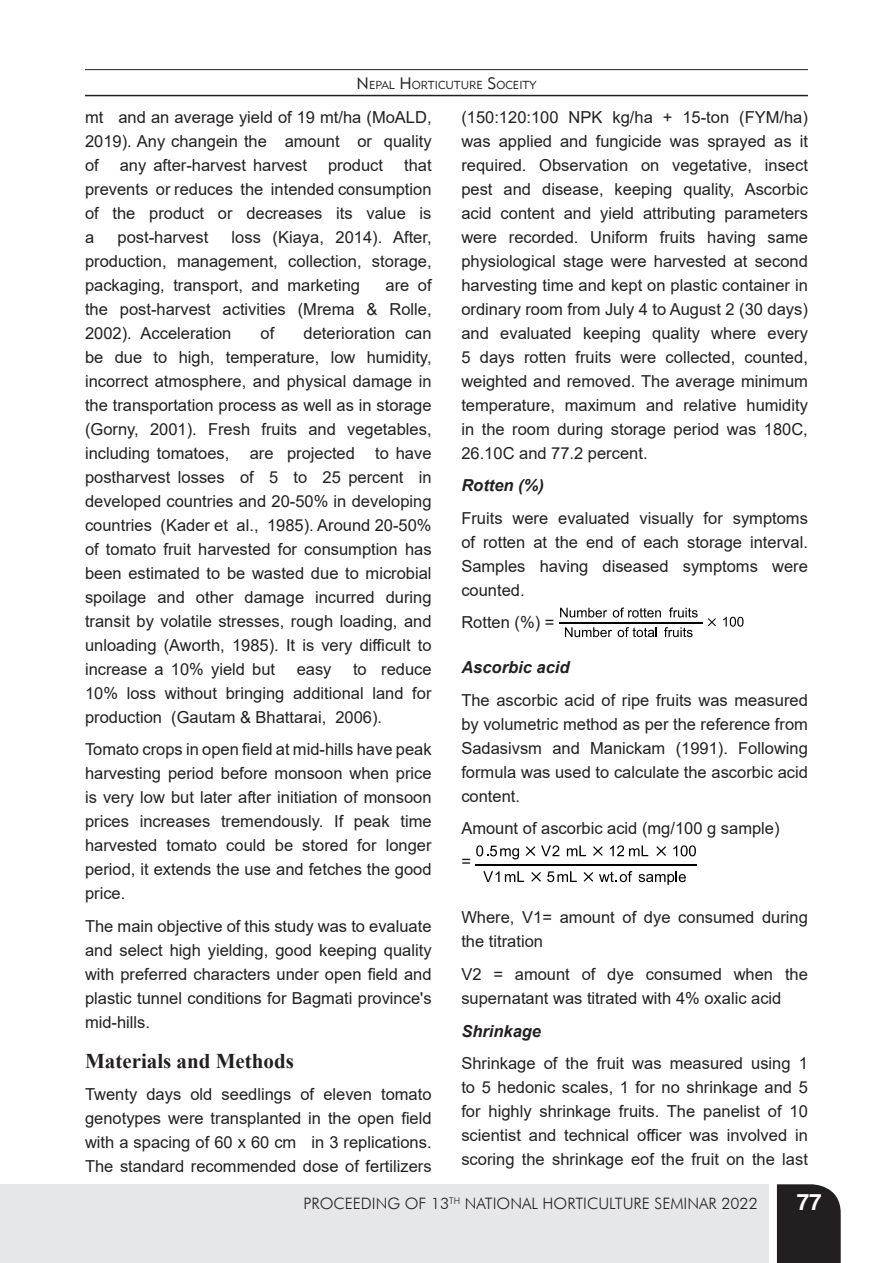
<style>
.page{position:relative;width:893px;height:1263px;background:#fff}
.page>*{position:absolute;margin:0;border:0;box-sizing:border-box;transform-origin:0 0}
.t1{font:700 22.5px "Helvetica";color:#fff}
.t2{font:700 21px "Times New Roman";color:#231f20}
.t3{font:16.5px/24px "Arial";color:#231f20;text-align:justify}
.t4{font:italic 700 16.5px "Arial";color:#231f20}
.t5{font:300 15.75px "Futura BT";color:#231f20}
.t6{font:11.55px "Geometric 415 BT Lite A";color:#231f20}
.s1{font-size:16.5px}
</style>
<div class="page">
<div style="left:0;top:1184px;width:768px;height:79px;background:#e6e7e9"></div>
<div style="left:777px;top:1184px;width:64px;height:79px;background:#231f20"></div>
<hr style="left:85px;top:95px;width:723px;height:1px;background:#231f20">
<hr style="left:85px;top:69px;width:723px;height:1px;background:#231f20">
<svg style="left:560px;top:608px;width:47px;height:9px"></svg>
<svg style="left:613px;top:607px;width:48px;height:10px"></svg>
<svg style="left:669px;top:607px;width:29px;height:10px"></svg>
<svg style="left:565px;top:627px;width:47px;height:10px"></svg>
<svg style="left:618px;top:627px;width:39px;height:10px"></svg>
<svg style="left:664px;top:627px;width:29px;height:10px"></svg>
<hr style="left:559px;top:622px;width:143px;height:1px;background:#000001">
<svg style="left:708px;top:618px;width:8px;height:8px"></svg>
<svg style="left:723px;top:617px;width:20px;height:10px"></svg>
<svg style="left:476px;top:845px;width:43px;height:14px"></svg>
<svg style="left:526px;top:846px;width:9px;height:10px"></svg>
<svg style="left:541px;top:845px;width:18px;height:11px"></svg>
<svg style="left:567px;top:845px;width:19px;height:11px"></svg>
<svg style="left:593px;top:846px;width:10px;height:10px"></svg>
<svg style="left:610px;top:845px;width:38px;height:11px"></svg>
<svg style="left:656px;top:846px;width:10px;height:10px"></svg>
<svg style="left:673px;top:845px;width:23px;height:11px"></svg>
<svg style="left:483px;top:871px;width:41px;height:11px"></svg>
<svg style="left:531px;top:872px;width:10px;height:10px"></svg>
<svg style="left:547px;top:871px;width:30px;height:11px"></svg>
<svg style="left:584px;top:872px;width:9px;height:10px"></svg>
<svg style="left:599px;top:871px;width:33px;height:11px"></svg>
<svg style="left:639px;top:871px;width:47px;height:14px"></svg>
<hr style="left:476px;top:864px;width:221px;height:1px;background:#000001">
<p class="t6" style="left:357px;top:78px;width:181px"><span class="s1">N</span>EPAL <span class="s1">H</span>ORTICUTURE <span class="s1">S</span>OCEITY</p>
<p class="t3" style="left:85px;top:105px;width:348px">mt and an average yield of 19 mt/ha (MoALD, 2019). Any changein the amount or quality of</p>
<p class="t3" style="left:461px;top:105px;width:348px">(150:120:100 NPK kg/ha + 15-ton (FYM/ha) was applied and fungicide was sprayed as it required. Observation on vegetative, insect pest and disease, keeping quality, Ascorbic acid content and yield attributing parameters were recorded. Uniform fruits having same physiological stage were harvested at second harvesting time and kept on plastic container in ordinary room from July 4 to August 2 (30 days) and evaluated keeping quality where every 5 days rotten fruits were collected, counted, weighted and removed. The average minimum temperature, maximum and relative humidity in the room during storage period was 180C, 26.10C and 77.2 percent.</p>
<p class="t4" style="left:461px;top:474px;width:84px">Rotten (%)</p>
<p class="t3" style="left:461px;top:506px;width:348px">Fruits were evaluated visually for symptoms of rotten at the end of each storage interval.<br>Samples having diseased symptoms were counted.</p>
<p class="t3" style="left:461px;top:610px;width:95px">Rotten (%) =</p>
<p class="t4" style="left:461px;top:657px;width:110px">Ascorbic acid</p>
<p class="t3" style="left:461px;top:688px;width:348px">The ascorbic acid of ripe fruits was measured by volumetric method as per the reference from Sadasivsm and Manickam (1991). Following formula was used to calculate the ascorbic acid content.</p>
<p class="t3" style="left:461px;top:812px;width:320px;line-height:32.5px">Amount of ascorbic acid (mg/100 g sample) =</p>
<p class="t3" style="left:120px;top:153px;width:189px">any after-harvest harvest</p>
<p class="t3" style="left:328px;top:153px;width:57px">product</p>
<p class="t3" style="left:85px;top:153px;width:348px;text-indent:319px">that prevents or reduces the intended consumption of the product or decreases its value is a</p>
<p class="t3" style="left:85px;top:225px;width:348px;text-indent:147px">loss (Kiaya, 2014). After, production, management, collection, storage, packaging, transport, and marketing</p>
<p class="t3" style="left:117px;top:225px;width:92px">post-harvest</p>
<p class="t3" style="left:85px;top:273px;width:348px;text-indent:300px">are of the post-harvest activities (Mrema &amp; Rolle, 2002). Acceleration</p>
<p class="t3" style="left:261px;top:321px;width:15px">of</p>
<p class="t3" style="left:85px;top:321px;width:348px;text-indent:218px">deterioration can be due to high, temperature, low humidity, incorrect atmosphere, and physical damage in the transportation process as well as in storage (Gorny, 2001). Fresh fruits and vegetables, including tomatoes, are projected to have postharvest losses of 5 to 25 percent in developed countries and 20-50% in developing countries (Kader et al., 1985). Around 20-50% of tomato fruit harvested for consumption has been estimated to be wasted due to microbial spoilage and other damage incurred during transit by volatile stresses, rough loading, and unloading (Aworth, 1985). It is very difficult to increase a 10% yield but</p>
<p class="t3" style="left:85px;top:657px;width:348px;text-indent:268px">to reduce 10% loss without bringing additional land for production (Gautam &amp; Bhattarai, 2006).</p>
<p class="t3" style="left:85px;top:737px;width:348px">Tomato crops in open field at mid-hills have peak harvesting period before monsoon when price is very low but later after initiation of monsoon prices increases tremendously. If peak time harvested tomato could be stored for longer period, it extends the use and fetches the good price.</p>
<p class="t3" style="left:85px;top:914px;width:348px">The main objective of this study was to evaluate and select high yielding, good keeping quality with preferred characters under open field and plastic tunnel conditions for Bagmati province's mid-hills.</p>
<p class="t2" style="left:85px;top:1045px;width:210px">Materials and Methods</p>
<p class="t3" style="left:85px;top:1082px;width:348px">Twenty days old seedlings of eleven tomato genotypes were transplanted in the open field with a spacing of 60 x 60 cm in 3 replications.<br>The standard recommended dose of fertilizers</p>
<p class="t3" style="left:297px;top:657px;width:36px">easy</p>
<p class="t3" style="left:461px;top:905px;width:348px">Where, V1= amount of dye consumed during the titration</p>
<p class="t3" style="left:461px;top:962px;width:348px">V2 = amount of dye consumed when the supernatant was titrated with 4% oxalic acid</p>
<p class="t4" style="left:461px;top:1020px;width:81px">Shrinkage</p>
<p class="t3" style="left:461px;top:1051px;width:348px">Shrinkage of the fruit was measured using 1 to 5 hedonic scales, 1 for no shrinkage and 5 for highly shrinkage fruits. The panelist of 10 scientist and technical officer was involved in scoring the shrinkage eof the fruit on the last</p>
<p class="t5" style="left:303px;top:1194px;width:456px">PROCEEDING OF 13<sup>TH</sup> NATIONAL HORTICULTURE SEMINAR 2022</p>
<h1 class="t1" style="left:797px;top:1188px;width:27px">77</h1>
</div>
